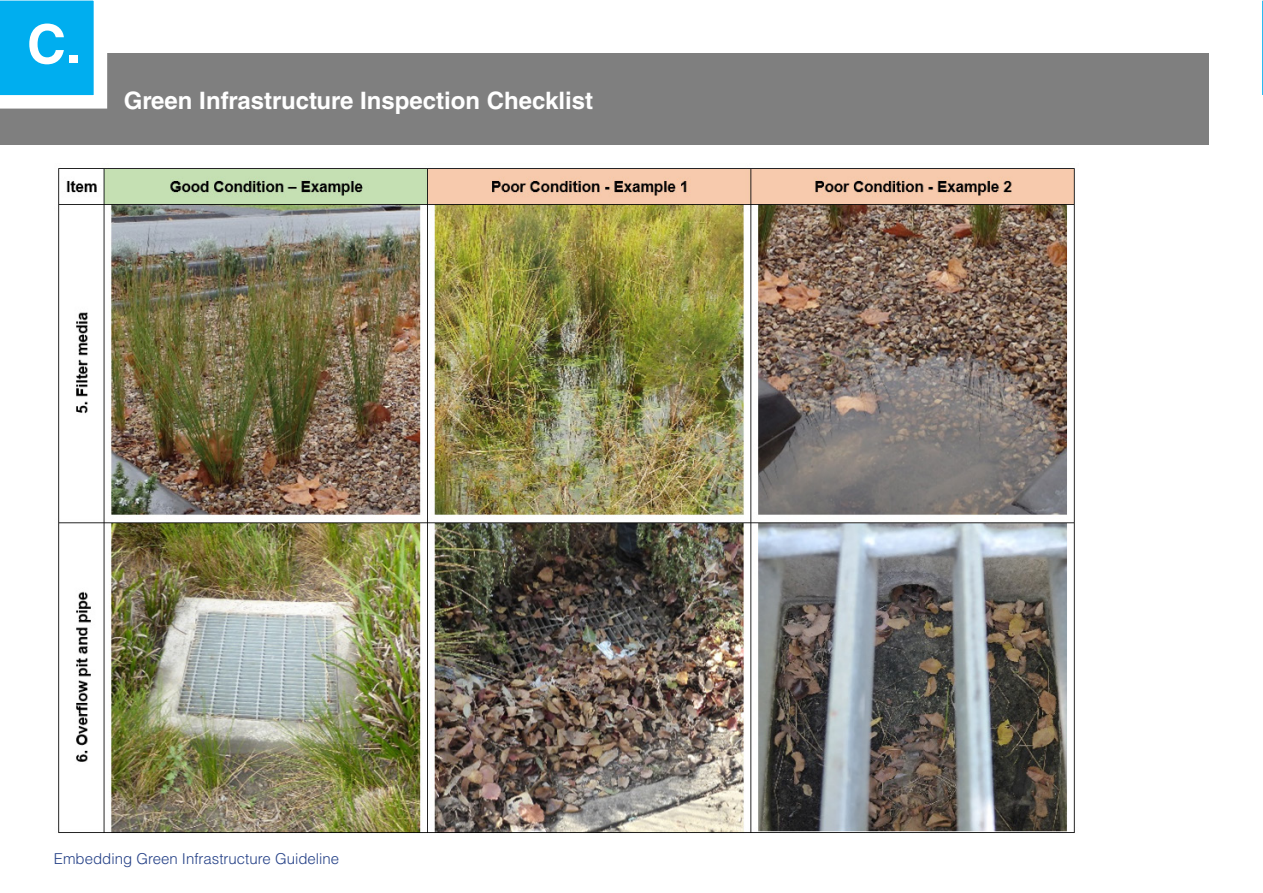
<style>
.page{position:relative;width:1263px;height:893px;background:#fff}
.page>*{position:absolute;margin:0;border:0;box-sizing:border-box;transform-origin:0 0}
.t1{font:700 54px "Helvetica LT Std";color:#fff}
.t2{font:700 24px "Helvetica LT Std";color:#fff}
.t3{font:300 15px "Helvetica LT Std";color:#254187}
</style>
<div class="page">
<div style="left:0;top:53px;width:1209px;height:92px;background:#7f7f7f"></div>
<svg style="left:0;top:0;width:107px;height:109px;background:#3cc1f2"></svg>
<img style="left:58px;top:168px;width:1017px;height:666px">
<svg style="left:1262px;top:0;width:1px;height:95px"></svg>
<p class="t1" style="left:27px;top:11px;width:56px">C.</p>
<p class="t2" style="left:124px;top:86px;width:471px">Green Infrastructure Inspection Checklist</p>
<p class="t3" style="left:54px;top:850px;width:287px">Embedding Green Infrastructure Guideline</p>
</div>
